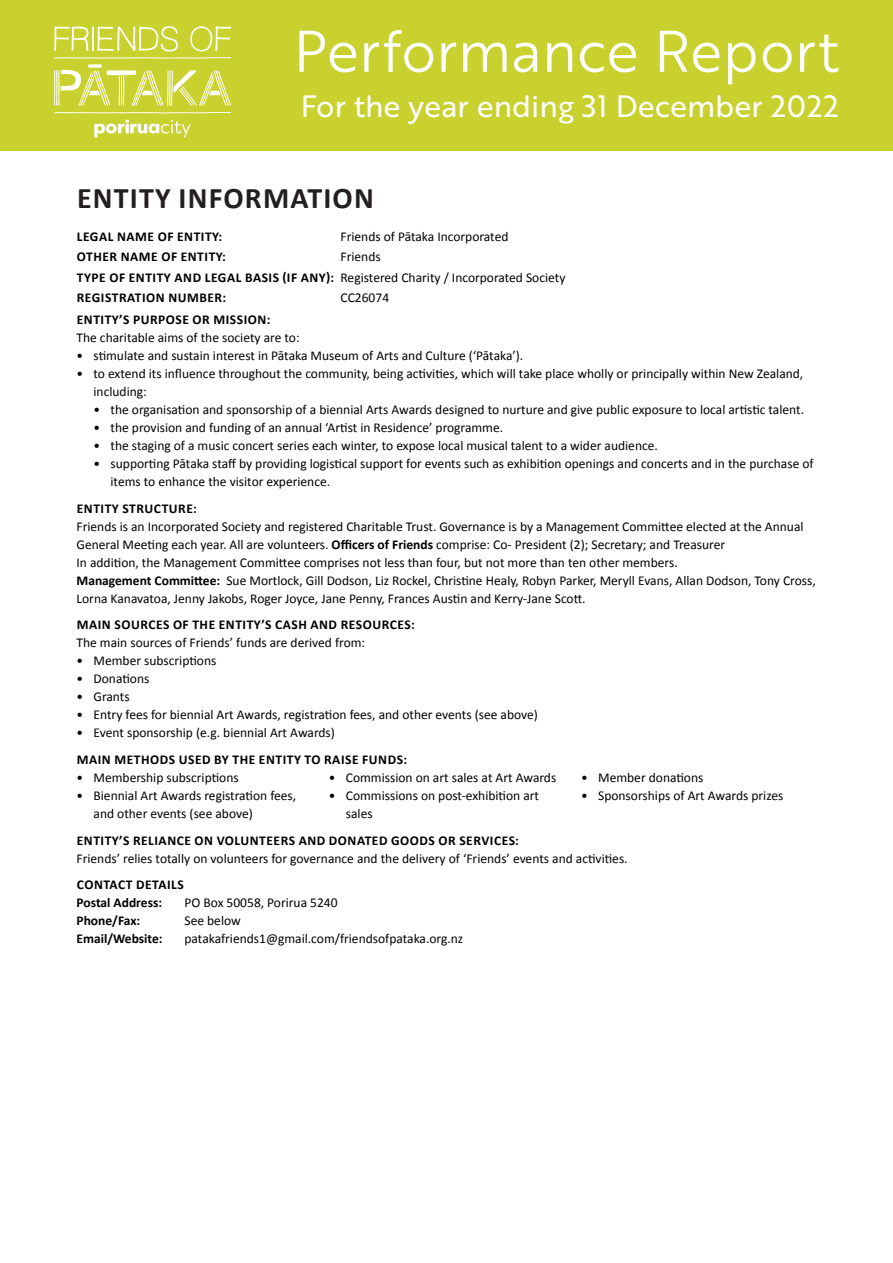
<style>
.page{position:relative;width:893px;height:1263px;background:#fff}
.page>*{position:absolute;margin:0;border:0;box-sizing:border-box;transform-origin:0 0}
.t1{font:57px "Brother 1816 Book";color:#fff}
.t2{font:30px "Brother 1816 Regular";color:#fff}
.FRIENDS{font:700 30px "Calibri";letter-spacing:.04em;color:#231f20}
.TEXT{font:13.5px/18px "Calibri";color:#000}
.SUBHEAD{font:700 13.5px "Calibri";letter-spacing:.04em;color:#000}
.AD_HEAD{font:13.5px "Calibri";color:#000}
.AD_HEAD-2{font:700 13.5px "Calibri";letter-spacing:.04em;color:#000}
.TEXT-2{font:700 13.5px "Calibri";color:#000}
.s1{font-weight:700}
</style>
<div class="page">
<div style="left:0;top:0;width:893px;height:151px;background:#c8d12d"></div>
<svg style="left:54px;top:112px;width:177px;height:1px"></svg>
<svg style="left:54px;top:26px;width:177px;height:80px"></svg>
<svg style="left:94px;top:120px;width:97px;height:17px"></svg>
<h1 class="t1" style="left:294px;top:9px;width:547px">Performance Report</h1>
<h2 class="t2" style="left:301px;top:84px;width:540px">For the year ending 31 December 2022</h2>
<p class="FRIENDS" style="left:77px;top:178px;width:298px">ENTITY INFORMATION</p>
<p class="AD_HEAD-2" style="left:77px;top:228px;width:147px">LEGAL NAME OF ENTITY:</p>
<p class="AD_HEAD" style="left:341px;top:228px;width:169px">Friends of Pātaka Incorporated</p>
<p class="AD_HEAD-2" style="left:77px;top:248px;width:151px">OTHER NAME OF ENTITY:</p>
<p class="AD_HEAD" style="left:341px;top:248px;width:42px">Friends</p>
<p class="AD_HEAD" style="left:77px;top:269px;width:490px"><span class="s1">TYPE OF ENTITY AND LEGAL BASIS (IF ANY):</span> Registered Charity / Incorporated Society</p>
<p class="AD_HEAD-2" style="left:77px;top:289px;width:151px">REGISTRATION NUMBER:</p>
<p class="AD_HEAD" style="left:341px;top:289px;width:50px">CC26074</p>
<p class="SUBHEAD" style="left:77px;top:311px;width:195px">ENTITY’S PURPOSE OR MISSION:</p>
<p class="TEXT" style="left:77px;top:329px;width:225px">The charitable aims of the society are to:</p>
<p class="TEXT" style="left:77px;top:347px;width:448px">• stimulate and sustain interest in Pātaka Museum of Arts and Culture (‘Pātaka’).</p>
<p class="TEXT" style="left:94px;top:365px;width:711px;text-indent:-17px">• to extend its influence throughout the community, being activities, which will take place wholly or principally within New Zealand, including:</p>
<p class="TEXT" style="left:94px;top:401px;width:712px">• the organisation and sponsorship of a biennial Arts Awards designed to nurture and give public exposure to local artistic talent.</p>
<p class="TEXT" style="left:94px;top:419px;width:411px">• the provision and funding of an annual ‘Artist in Residence’ programme.</p>
<p class="TEXT" style="left:94px;top:437px;width:566px">• the staging of a music concert series each winter, to expose local musical talent to a wider audience.</p>
<p class="TEXT" style="left:111px;top:455px;width:705px;text-indent:-17px">• supporting Pātaka staff by providing logistical support for events such as exhibition openings and concerts and in the purchase of items to enhance the visitor experience.</p>
<p class="SUBHEAD" style="left:77px;top:500px;width:122px">ENTITY STRUCTURE:</p>
<p class="TEXT" style="left:77px;top:517px;width:728px">Friends is an Incorporated Society and registered Charitable Trust. Governance is by a Management Committee elected at the Annual<br>General Meeting each year. All are volunteers. <span class="s1">Officers of Friends</span> comprise: Co- President (2); Secretary; and Treasurer</p>
<p class="TEXT" style="left:77px;top:553px;width:603px">In addition, the Management Committee comprises not less than four, but not more than ten other members.</p>
<p class="TEXT" style="left:77px;top:571px;width:741px"><span class="s1">Management Committee:</span> Sue Mortlock, Gill Dodson, Liz Rockel, Christine Healy, Robyn Parker, Meryll Evans, Allan Dodson, Tony Cross,<br>Lorna Kanavatoa, Jenny Jakobs, Roger Joyce, Jane Penny, Frances Austin and Kerry-Jane Scott.</p>
<p class="SUBHEAD" style="left:77px;top:616px;width:339px">MAIN SOURCES OF THE ENTITY’S CASH AND RESOURCES:</p>
<p class="TEXT" style="left:77px;top:634px;width:290px">The main sources of Friends’ funds are derived from:</p>
<p class="TEXT" style="left:77px;top:652px;width:141px">• Member subscriptions</p>
<p class="TEXT" style="left:77px;top:670px;width:74px">• Donations</p>
<p class="TEXT" style="left:77px;top:688px;width:55px">• Grants</p>
<p class="TEXT" style="left:77px;top:706px;width:463px">• Entry fees for biennial Art Awards, registration fees, and other events (see above)</p>
<p class="TEXT" style="left:77px;top:724px;width:260px">• Event sponsorship (e.g. biennial Art Awards)</p>
<p class="SUBHEAD" style="left:77px;top:751px;width:332px">MAIN METHODS USED BY THE ENTITY TO RAISE FUNDS:</p>
<p class="TEXT" style="left:77px;top:768px;width:164px">• Membership subscriptions</p>
<p class="TEXT" style="left:94px;top:786px;width:204px;text-indent:-17px">• Biennial Art Awards registration fees, and other events (see above)</p>
<p class="TEXT" style="left:329px;top:768px;width:229px">• Commission on art sales at Art Awards</p>
<p class="TEXT" style="left:346px;top:786px;width:195px;text-indent:-17px">• Commissions on post-exhibition art sales</p>
<p class="TEXT" style="left:581px;top:768px;width:124px">• Member donations</p>
<p class="TEXT" style="left:581px;top:786px;width:204px">• Sponsorships of Art Awards prizes</p>
<p class="SUBHEAD" style="left:77px;top:831px;width:444px">ENTITY’S RELIANCE ON VOLUNTEERS AND DONATED GOODS OR SERVICES:</p>
<p class="TEXT" style="left:77px;top:849px;width:553px">Friends’ relies totally on volunteers for governance and the delivery of ‘Friends’ events and activities.</p>
<p class="SUBHEAD" style="left:77px;top:876px;width:109px">CONTACT DETAILS</p>
<p class="TEXT-2" style="left:77px;top:894px;width:87px">Postal Address:</p>
<p class="TEXT" style="left:185px;top:893px;width:155px">PO Box 50058, Porirua 5240</p>
<p class="TEXT-2" style="left:77px;top:912px;width:65px">Phone/Fax:</p>
<p class="TEXT" style="left:185px;top:911px;width:58px">See below</p>
<p class="TEXT-2" style="left:77px;top:930px;width:88px">Email/Website:</p>
<p class="TEXT" style="left:185px;top:929px;width:280px">patakafriends1@gmail.com/friendsofpataka.org.nz</p>
</div>
